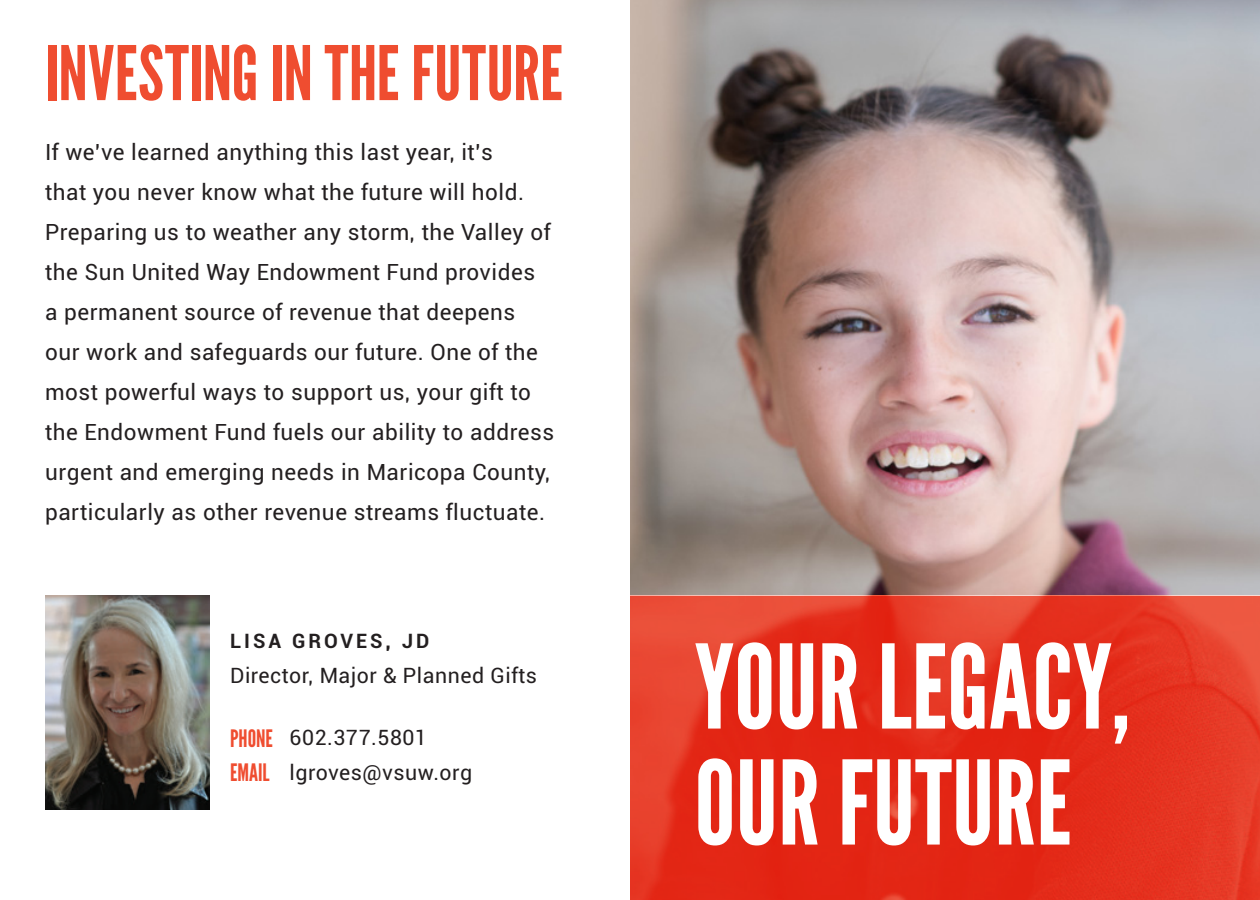
<style>
.page{position:relative;width:1260px;height:900px;background:#fff}
.page>*{position:absolute;margin:0;border:0;box-sizing:border-box;transform-origin:0 0}
.t1{font:116px "League Gothic";color:#fff}
.t2{font:75px "League Gothic";letter-spacing:.005em;color:#ef4d30}
.t3{font:24px "League Gothic";color:#ef4d30}
.t4{font:22.5px/40px "Roboto";letter-spacing:.025em;color:#231f20}
.t5{font:21.25px/34.8px "Roboto";letter-spacing:.025em;color:#231f20}
.t6{font:700 20px "Roboto";letter-spacing:.15em;color:#231f20}
</style>
<div class="page">
<img style="left:630px;top:0;width:630px;height:596px">
<img style="left:45px;top:596px;width:164px;height:214px">
<svg style="left:630px;top:596px;width:630px;height:304px;background:#e4301e"></svg>
<p class="t2" style="left:45px;top:29px;width:519px">INVESTING IN THE FUTURE</p>
<p class="t4" style="left:45px;top:131px;width:511px">If we’ve learned anything this last year, it’s<br>that you never know what the future will hold.<br>Preparing us to weather any storm, the Valley of the Sun United Way Endowment Fund provides<br>a permanent source of revenue that deepens our work and safeguards our future. One of the most powerful ways to support us, your gift to the Endowment Fund fuels our ability to address urgent and emerging needs in Maricopa County, particularly as other revenue streams fluctuate.</p>
<p class="t6" style="left:230px;top:627px;width:201px">LISA GROVES, JD</p>
<p class="t5" style="left:230px;top:657px;width:308px">Director, Major &amp; Planned Gifts</p>
<p class="t3" style="left:230px;top:724px;width:44px">PHONE</p>
<p class="t3" style="left:230px;top:759px;width:41px">EMAIL</p>
<p class="t5" style="left:290px;top:719px;width:184px">602.377.5801 lgroves@vsuw.org</p>
<p class="t1" style="left:695px;top:618px;width:437px">YOUR LEGACY,</p>
<p class="t1" style="left:695px;top:734px;width:379px">OUR FUTURE</p>
</div>
